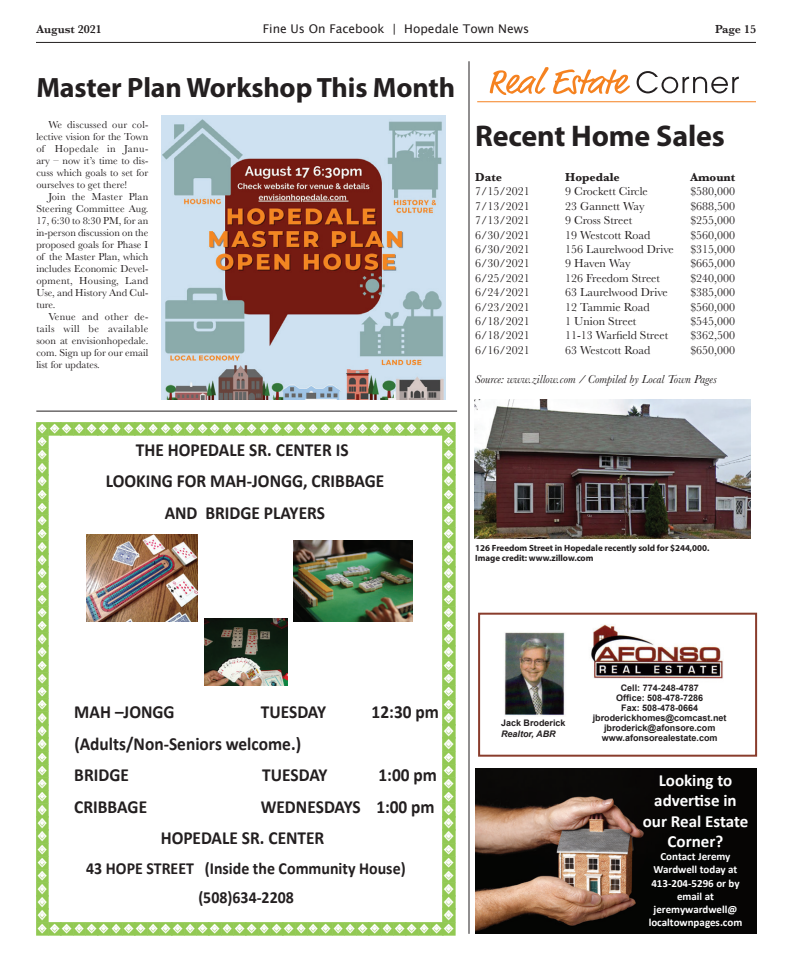
<style>
.page{position:relative;width:792px;height:972px;background:#fff}
.page>*{position:absolute;margin:0;border:0;box-sizing:border-box;transform-origin:0 0}
.t1{font:700 30px "Myriad Pro";letter-spacing:-.005em;color:#231f20}
.t2{font:700 28px "Myriad Pro";letter-spacing:-.005em;color:#231f20}
.t3{font:700 18.5px/31.5px "Calibri";color:#231f20;scale:.94 1}
.t4{font:700 17px/20.4px "Calibri";color:#fff;text-align:center}
.t5{font:700 16.9px/29.2px "Calibri";color:#231f20;text-align:center;scale:.94 1}
.t6{font:12px "Baskerville";color:#231f20}
.t7{font:italic 12px "Baskerville";color:#231f20}
.t8{font:12px "Lucida Grande";color:#231f20}
.t9{font:700 12px "Baskerville";color:#231f20}
.t10{font:600 12px "Baskerville";color:#231f20}
.t11{font:700 11px/13.2px "Calibri";color:#fff;text-align:center}
.t12{font:10.5px/12px "Baskerville";color:#231f20;text-align:justify}
.t13{font:700 9px/10px "Arial";color:#231f20;text-align:center}
.t14{font:700 9px/10px "Myriad Pro";letter-spacing:-.005em;color:#231f20}
.t15{font:italic 700 9px "Arial";color:#231f20}
.s1{font-style:inherit}
</style>
<div class="page">
<hr style="left:36px;top:42px;width:720px;height:1px;background:#231f20">
<hr style="left:477px;top:102px;width:279px;height:1px;background:#f58220">
<img style="left:591px;top:624px;width:132px;height:55px">
<div style="left:478px;top:613px;width:279px;height:144px;border:2px solid #893c2c"></div>
<img style="left:504px;top:632px;width:61px;height:84px">
<svg style="left:637px;top:71px;width:102px;height:22px"></svg>
<hr style="left:469px;top:61px;width:1px;height:873px;background:#231f20">
<svg style="left:490px;top:67px;width:140px;height:28px"></svg>
<div style="left:475px;top:768px;width:282px;height:166px;background:#060504"></div>
<img style="left:475px;top:796px;width:169px;height:136px">
<img style="left:474px;top:400px;width:276px;height:139px">
<svg style="left:86px;top:436px;width:357px;height:447px"></svg>
<img style="left:36px;top:422px;width:419px;height:14px">
<img style="left:36px;top:435px;width:13px;height:14px">
<svg style="left:36px;top:449px;width:13px;height:52px"></svg>
<img style="left:36px;top:501px;width:13px;height:40px">
<svg style="left:36px;top:541px;width:13px;height:39px"></svg>
<img style="left:36px;top:580px;width:13px;height:40px">
<svg style="left:36px;top:620px;width:13px;height:52px"></svg>
<img style="left:36px;top:672px;width:13px;height:40px">
<svg style="left:36px;top:712px;width:13px;height:52px"></svg>
<img style="left:36px;top:764px;width:13px;height:27px">
<svg style="left:36px;top:791px;width:13px;height:52px"></svg>
<img style="left:36px;top:843px;width:13px;height:40px">
<img style="left:443px;top:435px;width:12px;height:14px">
<svg style="left:443px;top:449px;width:12px;height:52px"></svg>
<img style="left:443px;top:501px;width:12px;height:40px">
<svg style="left:443px;top:541px;width:12px;height:39px"></svg>
<img style="left:443px;top:580px;width:12px;height:40px">
<svg style="left:443px;top:620px;width:12px;height:52px"></svg>
<img style="left:443px;top:672px;width:12px;height:40px">
<svg style="left:443px;top:712px;width:12px;height:52px"></svg>
<img style="left:443px;top:764px;width:12px;height:27px">
<svg style="left:443px;top:791px;width:12px;height:52px"></svg>
<img style="left:443px;top:843px;width:12px;height:40px">
<svg style="left:36px;top:883px;width:419px;height:52px"></svg>
<img style="left:86px;top:535px;width:111px;height:87px">
<img style="left:205px;top:619px;width:82px;height:67px">
<img style="left:293px;top:540px;width:119px;height:82px">
<img style="left:162px;top:116px;width:284px;height:284px">
<hr style="left:36px;top:411px;width:421px;height:1px;background:#231f20">
<p class="t10" style="left:36px;top:21px;width:67px">August 2021</p>
<p class="t8" style="left:263px;top:22px;width:268px">Fine Us On Facebook | Hopedale Town News</p>
<p class="t10" style="left:715px;top:21px;width:43px">Page 15</p>
<h2 class="t2" style="left:36px;top:69px;width:420px">Master Plan Workshop This Month</h2>
<p class="t12" style="left:36px;top:119px;width:114px;text-indent:12px">We discussed our col&shy;lective vision for the Town of Hopedale in Janu&shy;ary – now it’s time to dis&shy;cuss which goals to set for ourselves to get there!</p>
<p class="t12" style="left:36px;top:191px;width:114px;text-indent:12px">Join the Master Plan Steering Committee Aug.<br>17, 6:30 to 8:30 PM, for an in-person discussion on the proposed goals for Phase I of the Master Plan, which includes Economic Devel&shy;opment, Housing, Land Use, and History And Cul&shy;ture.</p>
<p class="t12" style="left:36px;top:311px;width:114px;text-indent:12px">Venue and other de&shy;tails will be available soon at envisionhopedale. com. Sign up for our email list for updates.</p>
<h1 class="t1" style="left:475px;top:116px;width:251px">Recent Home Sales</h1>
<p class="t9" style="left:475px;top:169px;width:29px">Date</p>
<p class="t9" style="left:565px;top:169px;width:56px">Hopedale</p>
<p class="t9" style="left:690px;top:169px;width:46px">Amount</p>
<p class="t6" style="left:475px;top:184px;width:56px">7/15/2021</p>
<p class="t6" style="left:565px;top:184px;width:84px">9 Crockett Circle</p>
<p class="t6" style="left:690px;top:184px;width:46px">$580,000</p>
<p class="t6" style="left:475px;top:198px;width:56px">7/13/2021</p>
<p class="t6" style="left:565px;top:198px;width:81px">23 Gannett Way</p>
<p class="t6" style="left:690px;top:198px;width:46px">$688,500</p>
<p class="t6" style="left:475px;top:213px;width:56px">7/13/2021</p>
<p class="t6" style="left:565px;top:213px;width:69px">9 Cross Street</p>
<p class="t6" style="left:690px;top:213px;width:46px">$255,000</p>
<p class="t6" style="left:475px;top:227px;width:56px">6/30/2021</p>
<p class="t6" style="left:565px;top:227px;width:87px">19 Westcott Road</p>
<p class="t6" style="left:690px;top:227px;width:46px">$560,000</p>
<p class="t6" style="left:475px;top:242px;width:56px">6/30/2021</p>
<p class="t6" style="left:565px;top:242px;width:110px">156 Laurelwood Drive</p>
<p class="t6" style="left:690px;top:242px;width:46px">$315,000</p>
<p class="t6" style="left:475px;top:256px;width:56px">6/30/2021</p>
<p class="t6" style="left:565px;top:256px;width:67px">9 Haven Way</p>
<p class="t6" style="left:690px;top:256px;width:46px">$665,000</p>
<p class="t6" style="left:475px;top:270px;width:56px">6/25/2021</p>
<p class="t6" style="left:565px;top:270px;width:96px">126 Freedom Street</p>
<p class="t6" style="left:690px;top:270px;width:46px">$240,000</p>
<p class="t6" style="left:475px;top:285px;width:56px">6/24/2021</p>
<p class="t6" style="left:565px;top:285px;width:104px">63 Laurelwood Drive</p>
<p class="t6" style="left:690px;top:285px;width:46px">$385,000</p>
<p class="t6" style="left:475px;top:299px;width:56px">6/23/2021</p>
<p class="t6" style="left:565px;top:299px;width:86px">12 Tammie Road</p>
<p class="t6" style="left:690px;top:299px;width:46px">$560,000</p>
<p class="t6" style="left:475px;top:314px;width:56px">6/18/2021</p>
<p class="t6" style="left:565px;top:314px;width:73px">1 Union Street</p>
<p class="t6" style="left:690px;top:314px;width:46px">$545,000</p>
<p class="t6" style="left:475px;top:328px;width:56px">6/18/2021</p>
<p class="t6" style="left:565px;top:328px;width:105px">11-13 Warfield Street</p>
<p class="t6" style="left:690px;top:328px;width:46px">$362,500</p>
<p class="t6" style="left:475px;top:342px;width:56px">6/16/2021</p>
<p class="t6" style="left:565px;top:342px;width:87px">63 Westcott Road</p>
<p class="t6" style="left:690px;top:342px;width:46px">$650,000</p>
<p class="t7" style="left:475px;top:371px;width:243px">Source: www.zillow.com / Compiled by Local Town Pages</p>
<h3 class="t3" style="left:106px;top:433px;width:298px;text-align:center">THE HOPEDALE SR. CENTER IS<br>LOOKING FOR MAH-JONGG, CRIBBAGE<br>AND BRIDGE PLAYERS</h3>
<p class="t14" style="left:475px;top:543px;width:236px">126 Freedom Street in Hopedale recently sold for $244,000.<br>Image credit: www.zillow.com</p>
<h3 class="t3" style="left:74px;top:696px;width:108px">MAH –JONGG</h3>
<h3 class="t3" style="left:261px;top:696px;width:71px">TUESDAY</h3>
<h3 class="t3" style="left:372px;top:696px;width:73px">1<span class="s1">2</span>:<span class="s1">3</span>0 pm</h3>
<h3 class="t3" style="left:74px;top:728px;width:243px">(Adults/Non-Seniors welcome.)<br>BRIDGE</h3>
<h3 class="t3" style="left:262px;top:759px;width:71px">TUESDAY</h3>
<h3 class="t3" style="left:378px;top:759px;width:64px">1:00 pm</h3>
<h3 class="t3" style="left:74px;top:791px;width:79px">CRIBBAGE</h3>
<h3 class="t3" style="left:161px;top:791px;width:293px;text-indent:100px">WEDNESDAYS 1:00 pm<br>HOPEDALE SR. CENTER</h3>
<h3 class="t5" style="left:86px;top:854px;width:341px">43 HOPE STREET (Inside the Community House) (508)634-2208</h3>
<p class="t13" style="left:501px;top:718px;width:66px">Jack Broderick</p>
<p class="t15" style="left:501px;top:728px;width:56px">Realtor, ABR</p>
<p class="t13" style="left:593px;top:683px;width:135px">Cell: 774-248-4787<br>Office: 508-478-7286<br>Fax: 508-478-0664 jbroderickhomes@comcast.net jbroderick@afonsore.com www.afonsorealestate.com</p>
<h3 class="t4" style="left:643px;top:769px;width:107px">Looking to advertise in our Real Estate<br>Corner?</h3>
<p class="t11" style="left:649px;top:849px;width:95px">Contact Jeremy<br>Wardwell today at<br>413-204-5296 or by email at jeremywardwell@ localtownpages.com</p>
</div>
